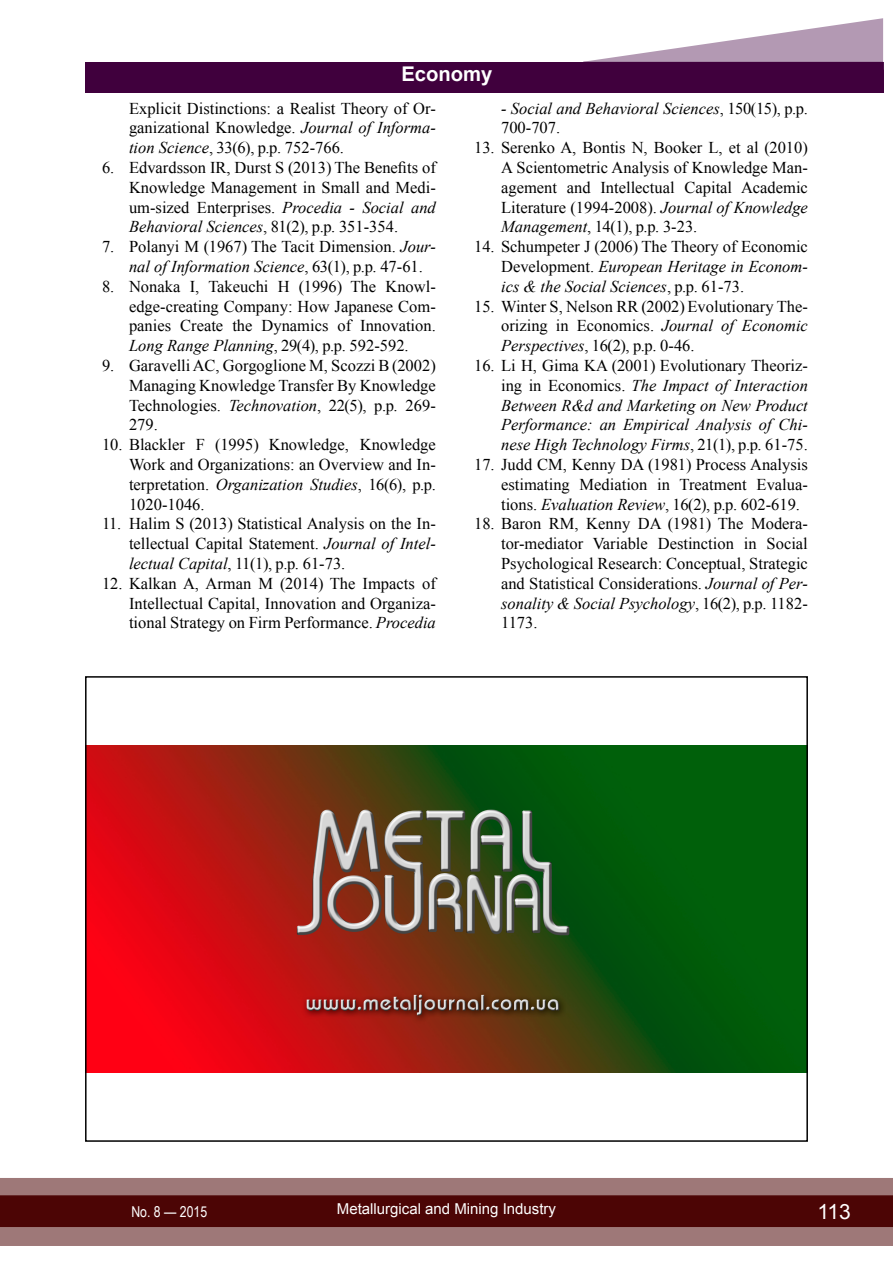
<style>
.page{position:relative;width:893px;height:1263px;background:#fff}
.page>*{position:absolute;margin:0;border:0;box-sizing:border-box;transform-origin:0 0}
.t1{font:21px "Arial";color:#fff}
.t2{font:700 20.25px "Arial";color:#fff}
.t3{font:16.5px/19.8px "Times New Roman";color:#000;text-align:justify}
.t4{font:italic 16.5px/19.8px "Times New Roman";color:#000}
.t5{font:15px "Arial";color:#fff}
.t6{font:15px "Arial Narrow";color:#fff}
.s1{font-style:italic}
.s2{font-style:normal}
</style>
<div class="page">
<div style="left:0;top:1178px;width:893px;height:68px;background:#9e7878"></div>
<div style="left:0;top:1195px;width:893px;height:32px;background:#4c0505;border:2px solid #4c0505"></div>
<div style="left:85px;top:62px;width:798px;height:30px;background:#40003d"></div>
<svg style="left:583px;top:18px;width:300px;height:44px"></svg>
<img style="left:88px;top:746px;width:717px;height:326px">
<div style="left:85px;top:676px;width:723px;height:466px;border:2px solid #000"></div>
<p class="t2" style="left:401px;top:61px;width:93px">Economy</p>
<p class="t3" style="left:129px;top:98px;width:308px">Explicit Distinctions: a Realist Theory of Or&shy;ganizational Knowledge. <span class="s1">Journal of Informa&shy;tion Science</span>, 33(6), p.p. 752-766.</p>
<p class="t3" style="left:129px;top:157px;width:308px;text-indent:-27px">6. Edvardsson IR, Durst S (2013) The Benefits of Knowledge Management in Small and Medi&shy;um-sized Enterprises. <span class="s1">Procedia - Social and Behavioral Sciences</span>, 81(2), p.p. 351-354.</p>
<p class="t3" style="left:129px;top:236px;width:308px;text-indent:-27px">7. Polanyi M (1967) The Tacit Dimension. <span class="s1">Jour&shy;nal of Information Science</span>, 63(1), p.p. 47-61.</p>
<p class="t3" style="left:129px;top:276px;width:308px;text-indent:-27px">8. Nonaka I, Takeuchi H (1996) The Knowl&shy;edge-creating Company: How Japanese Com&shy;panies Create the Dynamics of Innovation.<br><span class="s1">Long Range Planning</span>, 29(4), p.p. 592-592.</p>
<p class="t3" style="left:129px;top:355px;width:308px;text-indent:-27px">9. Garavelli AC, Gorgoglione M, Scozzi B (2002)<br>Managing Knowledge Transfer By Knowledge Technologies. <span class="s1">Technovation</span>, 22(5), p.p. 269- 279.</p>
<p class="t3" style="left:129px;top:434px;width:308px;text-indent:-27px">10. Blackler F (1995) Knowledge, Knowledge Work and Organizations: an Overview and In&shy;terpretation. <span class="s1">Organization Studies</span>, 16(6), p.p.<br>1020-1046.</p>
<p class="t3" style="left:129px;top:514px;width:308px;text-indent:-27px">11. Halim S (2013) Statistical Analysis on the In&shy;tellectual Capital Statement. <span class="s1">Journal of Intel&shy;lectual Capital</span>, 11(1), p.p. 61-73.</p>
<p class="t3" style="left:129px;top:573px;width:308px;text-indent:-27px">12. Kalkan A, Arman M (2014) The Impacts of Intellectual Capital, Innovation and Organiza&shy;tional Strategy on Firm Performance. <span class="s1">Procedia</span></p>
<p class="t4" style="left:501px;top:98px;width:308px">- Social and Behavioral Sciences<span class="s2">, 150(15), p.p.<br>700-707.</span></p>
<p class="t3" style="left:501px;top:137px;width:308px;text-indent:-27px">13. Serenko A, Bontis N, Booker L, et al (2010)<br>A Scientometric Analysis of Knowledge Man&shy;agement and Intellectual Capital Academic Literature (1994-2008). <span class="s1">Journal of Knowledge Management</span>, 14(1), p.p. 3-23.</p>
<p class="t3" style="left:501px;top:236px;width:308px;text-indent:-27px">14. Schumpeter J (2006) The Theory of Economic Development. <span class="s1">European Heritage in Econom&shy;ics &amp; the Social Sciences</span>, p.p. 61-73.</p>
<p class="t3" style="left:501px;top:296px;width:308px;text-indent:-27px">15. Winter S, Nelson RR (2002) Evolutionary The&shy;orizing in Economics. <span class="s1">Journal of Economic Perspectives</span>, 16(2), p.p. 0-46.</p>
<p class="t4" style="left:501px;top:355px;width:308px;text-align:justify;text-indent:-27px"><span class="s2">16. Li H, Gima KA (2001) Evolutionary Theoriz&shy;ing in Economics.</span> The Impact of Interaction Between R&amp;d and Marketing on New Product Performance: an Empirical Analysis of Chi&shy;nese High Technology Firms<span class="s2">, 21(1), p.p. 61-75.</span></p>
<p class="t3" style="left:501px;top:454px;width:308px;text-indent:-27px">17. Judd CM, Kenny DA (1981) Process Analysis estimating Mediation in Treatment Evalua&shy;tions. <span class="s1">Evaluation Review</span>, 16(2), p.p. 602-619.</p>
<p class="t3" style="left:501px;top:514px;width:308px;text-indent:-27px">18. Baron RM, Kenny DA (1981) The Modera&shy;tor-mediator Variable Destinction in Social Psychological Research: Conceptual, Strategic and Statistical Considerations. <span class="s1">Journal of Per&shy;sonality &amp; Social Psychology</span>, 16(2), p.p. 1182- 1173.</p>
<p class="t6" style="left:131px;top:1200px;width:77px">No. 8 — 2015</p>
<p class="t5" style="left:337px;top:1199px;width:221px">Metallurgical and Mining Industry</p>
<p class="t1" style="left:817px;top:1197px;width:35px">113</p>
</div>
